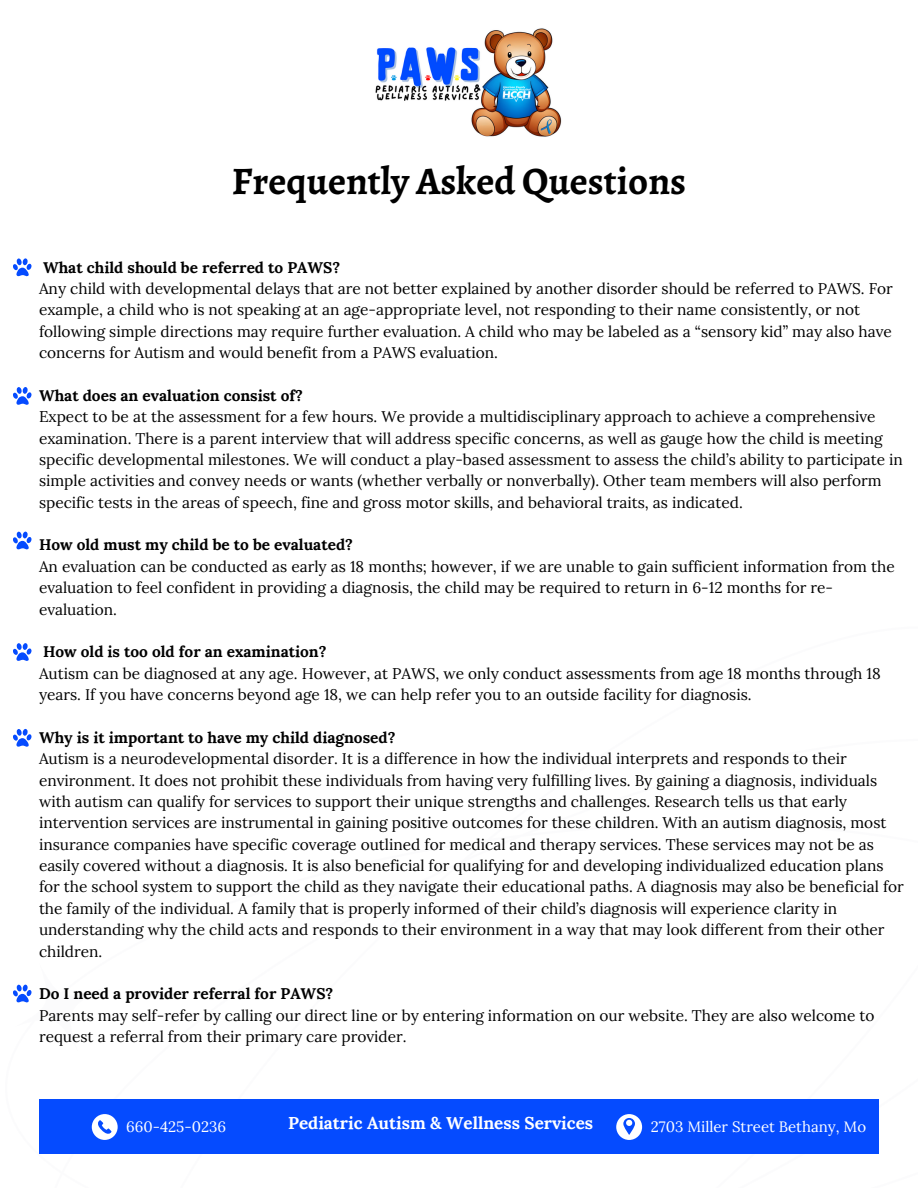
<style>
.page{position:relative;width:918px;height:1188px;background:#fff}
.page>*{position:absolute;margin:0;border:0;box-sizing:border-box;transform-origin:0 0}
.t1{font:700 39px "Alegreya";color:#000}
.t2{font:700 17.1px "Lora";color:#fff}
.t3{font:15.45px/21.3px "Lora";color:#000}
.t4{font:700 15.45px "Lora";color:#000}
.t5{font:15px "Lora";color:#fff}
</style>
<div class="page">
<div style="left:39px;top:1100px;width:840px;height:54px;background:#054bff"></div>
<svg style="left:92px;top:1114px;width:26px;height:26px"></svg>
<svg style="left:616px;top:1114px;width:26px;height:26px"></svg>
<img style="left:375px;top:28px;width:187px;height:109px">
<svg style="left:13px;top:258px;width:19px;height:18px"></svg>
<svg style="left:13px;top:387px;width:19px;height:18px"></svg>
<svg style="left:13px;top:532px;width:19px;height:18px"></svg>
<svg style="left:13px;top:643px;width:19px;height:18px"></svg>
<svg style="left:13px;top:729px;width:19px;height:18px"></svg>
<svg style="left:13px;top:985px;width:19px;height:18px"></svg>
<p class="t1" style="left:232px;top:154px;width:456px">Frequently Asked Questions</p>
<p class="t4" style="left:43px;top:257px;width:299px">What child should be referred to PAWS?</p>
<p class="t3" style="left:39px;top:278px;width:855px">Any child with developmental delays that are not better explained by another disorder should be referred to PAWS. For example, a child who is not speaking at an age-appropriate level, not responding to their name consistently, or not following simple directions may require further evaluation. A child who may be labeled as a “sensory kid” may also have concerns for Autism and would benefit from a PAWS evaluation.</p>
<p class="t4" style="left:39px;top:385px;width:265px">What does an evaluation consist of?</p>
<p class="t3" style="left:39px;top:406px;width:865px">Expect to be at the assessment for a few hours. We provide a multidisciplinary approach to achieve a comprehensive examination. There is a parent interview that will address specific concerns, as well as gauge how the child is meeting specific developmental milestones. We will conduct a play-based assessment to assess the child’s ability to participate in simple activities and convey needs or wants (whether verbally or nonverbally). Other team members will also perform specific tests in the areas of speech, fine and gross motor skills, and behavioral traits, as indicated.</p>
<p class="t4" style="left:39px;top:535px;width:316px">How old must my child be to be evaluated?</p>
<p class="t3" style="left:39px;top:556px;width:857px">An evaluation can be conducted as early as 18 months; however, if we are unable to gain sufficient information from the evaluation to feel confident in providing a diagnosis, the child may be required to return in 6-12 months for re&shy;evaluation.</p>
<p class="t4" style="left:43px;top:642px;width:285px">How old is too old for an examination?</p>
<p class="t3" style="left:39px;top:662px;width:843px">Autism can be diagnosed at any age. However, at PAWS, we only conduct assessments from age 18 months through 18 years. If you have concerns beyond age 18, we can help refer you to an outside facility for diagnosis.</p>
<p class="t4" style="left:39px;top:727px;width:358px">Why is it important to have my child diagnosed?</p>
<p class="t3" style="left:39px;top:748px;width:866px">Autism is a neurodevelopmental disorder. It is a difference in how the individual interprets and responds to their environment. It does not prohibit these individuals from having very fulfilling lives. By gaining a diagnosis, individuals with autism can qualify for services to support their unique strengths and challenges. Research tells us that early intervention services are instrumental in gaining positive outcomes for these children. With an autism diagnosis, most insurance companies have specific coverage outlined for medical and therapy services. These services may not be as easily covered without a diagnosis. It is also beneficial for qualifying for and developing individualized education plans for the school system to support the child as they navigate their educational paths. A diagnosis may also be beneficial for the family of the individual. A family that is properly informed of their child’s diagnosis will experience clarity in understanding why the child acts and responds to their environment in a way that may look different from their other children.</p>
<p class="t4" style="left:39px;top:984px;width:296px">Do I need a provider referral for PAWS?</p>
<p class="t3" style="left:39px;top:1004px;width:837px">Parents may self-refer by calling our direct line or by entering information on our website. They are also welcome to request a referral from their primary care provider.</p>
<p class="t2" style="left:288px;top:1112px;width:307px">Pediatric Autism &amp; Wellness Services</p>
<p class="t5" style="left:126px;top:1117px;width:102px">660-425-0236</p>
<p class="t5" style="left:651px;top:1117px;width:217px">2703 Miller Street Bethany, Mo</p>
</div>
